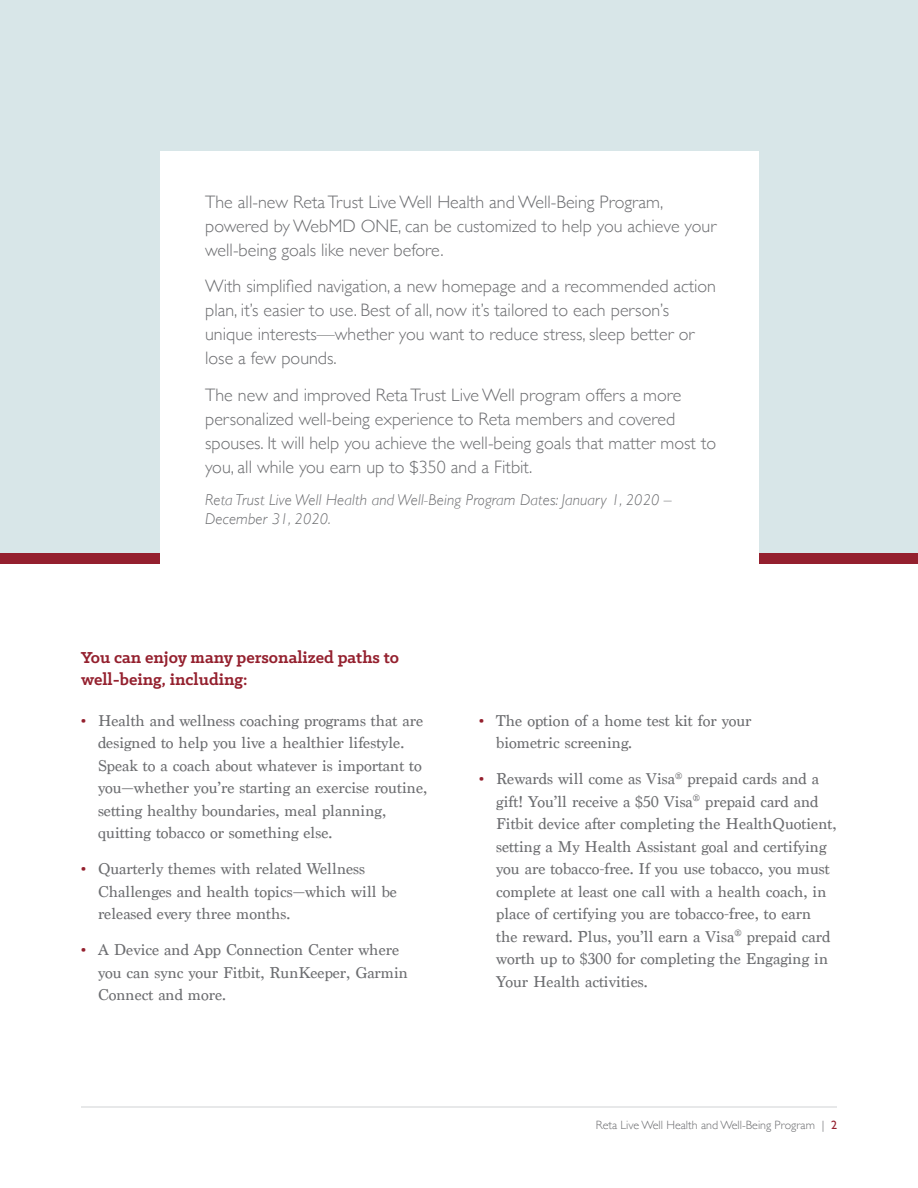
<style>
.page{position:relative;width:918px;height:1188px;background:#fff}
.page>*{position:absolute;margin:0;border:0;box-sizing:border-box;transform-origin:0 0}
.t1{font:300 18px/24px "Gill Sans";color:#6c6d70}
.t2{font:700 18px/21.6px "Klinic Slab";color:#94202e}
.t3{font:16.5px/22.5px "Marion";color:#6c6d70}
.t4{font:italic 300 15.75px/18.9px "Gill Sans";letter-spacing:.01em;color:#6c6d70}
.t5{font:300 12px "Gill Sans";color:#6c6d70}
.s1{font-weight:700;color:#94202e}
.s2{font-weight:400;color:#94202e}
</style>
<div class="page">
<hr style="left:81px;top:1107px;width:756px;height:1px;background:#d1d2d4">
<div style="left:0;top:0;width:918px;height:558px;background:#d8e6e8"></div>
<div style="left:0;top:553px;width:918px;height:11px;background:#94202e"></div>
<div style="left:160px;top:151px;width:598px;height:435px;background:#fff"></div>
<p class="t1" style="left:205px;top:189px;width:513px">The all-new Reta Trust Live Well Health and Well-Being Program, powered by WebMD ONE, can be customized to help you achieve your well-being goals like never before.</p>
<p class="t1" style="left:205px;top:274px;width:512px">With simplified navigation, a new homepage and a recommended action plan, it’s easier to use. Best of all, now it’s tailored to each person’s unique interests—whether you want to reduce stress, sleep better or lose a few pounds.</p>
<p class="t1" style="left:205px;top:383px;width:513px">The new and improved Reta Trust Live Well program offers a more personalized well-being experience to Reta members and covered spouses. It will help you achieve the well-being goals that matter most to you, all while you earn up to $350 and a Fitbit.</p>
<p class="t4" style="left:205px;top:491px;width:468px">Reta Trust Live Well Health and Well-Being Program Dates: January 1, 2020 –<br>December 31, 2020.</p>
<p class="t2" style="left:81px;top:647px;width:320px">You can enjoy many personalized paths to well-being, including:</p>
<p class="t3" style="left:98px;top:709px;width:331px;text-indent:-17px"><span class="s1">•</span> Health and wellness coaching programs that are designed to help you live a healthier lifestyle.<br>Speak to a coach about whatever is important to you—whether you’re starting an exercise routine, setting healthy boundaries, meal planning, quitting tobacco or something else.</p>
<p class="t3" style="left:98px;top:858px;width:300px;text-indent:-17px"><span class="s1">•</span> Quarterly themes with related Wellness<br>Challenges and health topics—which will be released every three months.</p>
<p class="t3" style="left:98px;top:939px;width:312px;text-indent:-17px"><span class="s1">•</span> A Device and App Connection Center where you can sync your Fitbit, RunKeeper, Garmin<br>Connect and more.</p>
<p class="t3" style="left:496px;top:709px;width:257px;text-indent:-17px"><span class="s1">•</span> The option of a home test kit for your biometric screening.</p>
<p class="t3" style="left:496px;top:768px;width:342px;text-indent:-17px"><span class="s1">•</span> Rewards will come as Visa<sup>®</sup> prepaid cards and a gift! You’ll receive a $50 Visa<sup>®</sup> prepaid card and Fitbit device after completing the HealthQuotient, setting a My Health Assistant goal and certifying you are tobacco-free. If you use tobacco, you must complete at least one call with a health coach, in place of certifying you are tobacco-free, to earn the reward. Plus, you’ll earn a Visa<sup>®</sup> prepaid card worth up to $300 for completing the Engaging in Your Health activities.</p>
<p class="t5" style="left:596px;top:1115px;width:243px">Reta Live Well Health and Well-Being Program | <span class="s2">2</span></p>
</div>
